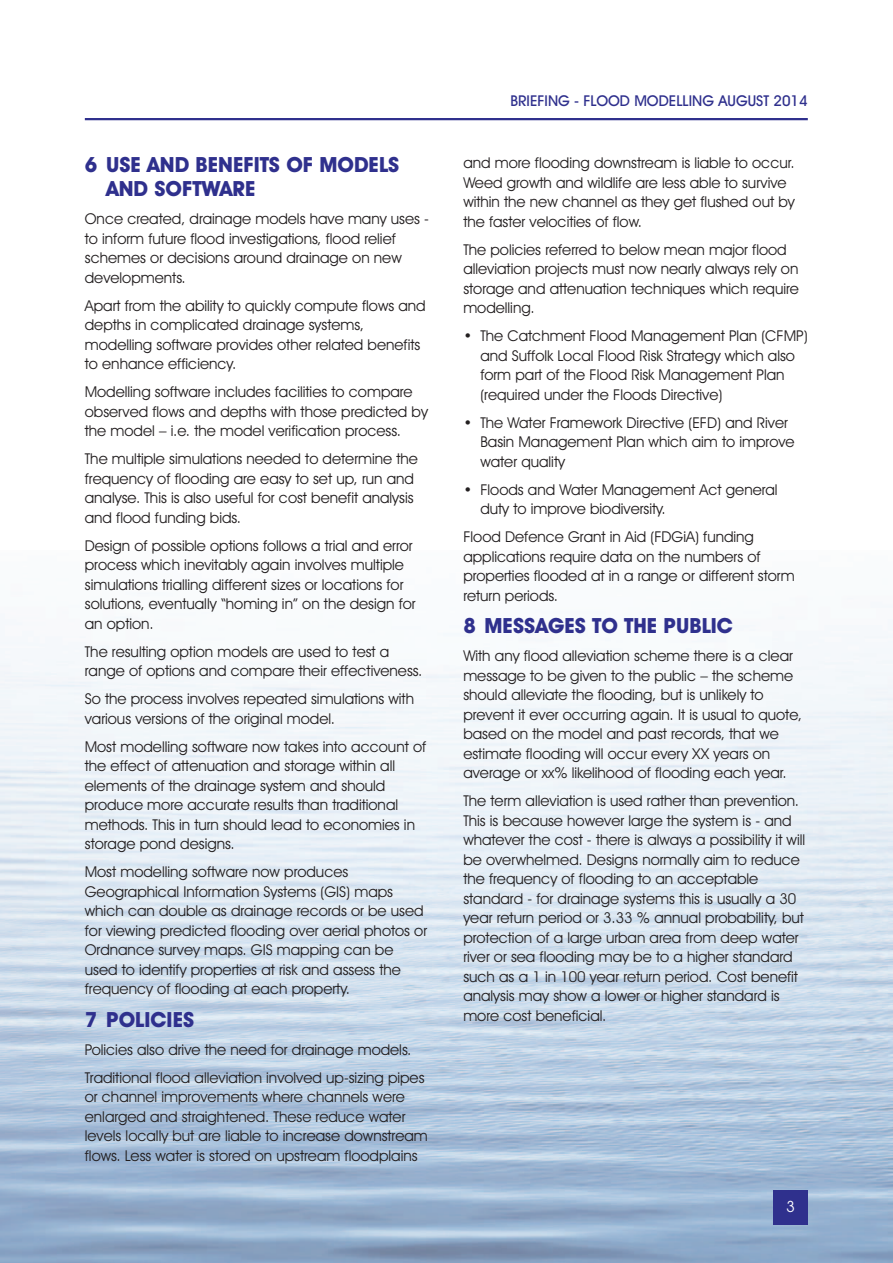
<style>
.page{position:relative;width:893px;height:1263px;background:#fff}
.page>*{position:absolute;margin:0;border:0;box-sizing:border-box;transform-origin:0 0}
.t1{font:700 21px/24px "Avant Garde IT Cby BT";color:#2f308d}
.t2{font:15px/19.5px "Avant Garde IT Cby BT";color:#231f20}
.t3{font:500 15px "Avant Garde IT Cby BT";color:#2f308d}
.t4{font:15px "Avant Garde";color:#fff}
</style>
<div class="page">
<img style="left:0;top:606px;width:892px;height:657px">
<hr style="left:85px;top:118px;width:723px;height:2px;background:#2f308d">
<div style="left:774px;top:1191px;width:34px;height:34px;background:#2f308d"></div>
<h1 class="t1" style="left:106px;top:155px;width:295px;text-indent:-21px">6 USE AND BENEFITS OF MODELS<br>AND SOFTWARE</h1>
<p class="t2" style="left:85px;top:211px;width:346px">Once created, drainage models have many uses - to inform future flood investigations, flood relief schemes or decisions around drainage on new developments.</p>
<p class="t2" style="left:85px;top:297px;width:342px">Apart from the ability to quickly compute flows and depths in complicated drainage systems, modelling software provides other related benefits to enhance efficiency.</p>
<p class="t2" style="left:85px;top:384px;width:345px">Modelling software includes facilities to compare observed flows and depths with those predicted by the model – i.e. the model verification process.</p>
<p class="t2" style="left:85px;top:451px;width:335px">The multiple simulations needed to determine the frequency of flooding are easy to set up, run and analyse. This is also useful for cost benefit analysis and flood funding bids.</p>
<p class="t2" style="left:85px;top:537px;width:332px">Design of possible options follows a trial and error process which inevitably again involves multiple simulations trialling different sizes or locations for solutions, eventually “homing in” on the design for an option.</p>
<p class="t2" style="left:85px;top:643px;width:339px">The resulting option models are used to test a range of options and compare their effectiveness.</p>
<p class="t2" style="left:85px;top:691px;width:331px">So the process involves repeated simulations with various versions of the original model.</p>
<p class="t2" style="left:85px;top:738px;width:343px">Most modelling software now takes into account of the effect of attenuation and storage within all elements of the drainage system and should produce more accurate results than traditional methods. This in turn should lead to economies in storage pond designs.</p>
<p class="t2" style="left:85px;top:864px;width:344px">Most modelling software now produces Geographical Information Systems (GIS) maps which can double as drainage records or be used for viewing predicted flooding over aerial photos or Ordnance survey maps. GIS mapping can be used to identify properties at risk and assess the frequency of flooding at each property.</p>
<h1 class="t1" style="left:85px;top:1010px;width:111px">7 POLICIES</h1>
<p class="t2" style="left:85px;top:1037px;width:341px;line-height:28px">Policies also drive the need for drainage models.<br>Traditional flood alleviation involved up-sizing pipes</p>
<p class="t2" style="left:85px;top:1089px;width:344px">or channel improvements where channels were enlarged and straightened. These reduce water levels locally but are liable to increase downstream flows. Less water is stored on upstream floodplains</p>
<p class="t3" style="left:510px;top:96px;width:299px">BRIEFING - FLOOD MODELLING AUGUST 2014</p>
<p class="t2" style="left:463px;top:155px;width:333px">and more flooding downstream is liable to occur.<br>Weed growth and wildlife are less able to survive within the new channel as they get flushed out by the faster velocities of flow.</p>
<p class="t2" style="left:463px;top:241px;width:337px">The policies referred to below mean major flood alleviation projects must now nearly always rely on storage and attenuation techniques which require modelling.</p>
<p class="t2" style="left:480px;top:328px;width:329px;text-indent:-17px">• The Catchment Flood Management Plan (CFMP) and Suffolk Local Flood Risk Strategy which also form part of the Flood Risk Management Plan (required under the Floods Directive)</p>
<p class="t2" style="left:480px;top:414px;width:316px;text-indent:-17px">• The Water Framework Directive (EFD) and River<br>Basin Management Plan which aim to improve water quality</p>
<p class="t2" style="left:480px;top:481px;width:299px;text-indent:-17px">• Floods and Water Management Act general duty to improve biodiversity.</p>
<p class="t2" style="left:463px;top:529px;width:333px">Flood Defence Grant in Aid (FDGiA) funding applications require data on the numbers of properties flooded at in a range or different storm return periods.</p>
<h1 class="t1" style="left:463px;top:616px;width:271px">8 MESSAGES TO THE PUBLIC</h1>
<p class="t2" style="left:463px;top:648px;width:340px">With any flood alleviation scheme there is a clear message to be given to the public – the scheme should alleviate the flooding, but is unlikely to prevent it ever occurring again. It is usual to quote, based on the model and past records, that we estimate flooding will occur every XX years on average or xx% likelihood of flooding each year.</p>
<p class="t2" style="left:463px;top:793px;width:343px">The term alleviation is used rather than prevention.<br>This is because however large the system is - and whatever the cost - there is always a possibility it will be overwhelmed. Designs normally aim to reduce the frequency of flooding to an acceptable standard - for drainage systems this is usually a 30 year return period or 3.33 % annual probability, but protection of a large urban area from deep water river or sea flooding may be to a higher standard such as a 1 in 100 year return period. Cost benefit analysis may show a lower or higher standard is more cost beneficial.</p>
<p class="t4" style="left:787px;top:1201px;width:10px">3</p>
</div>
